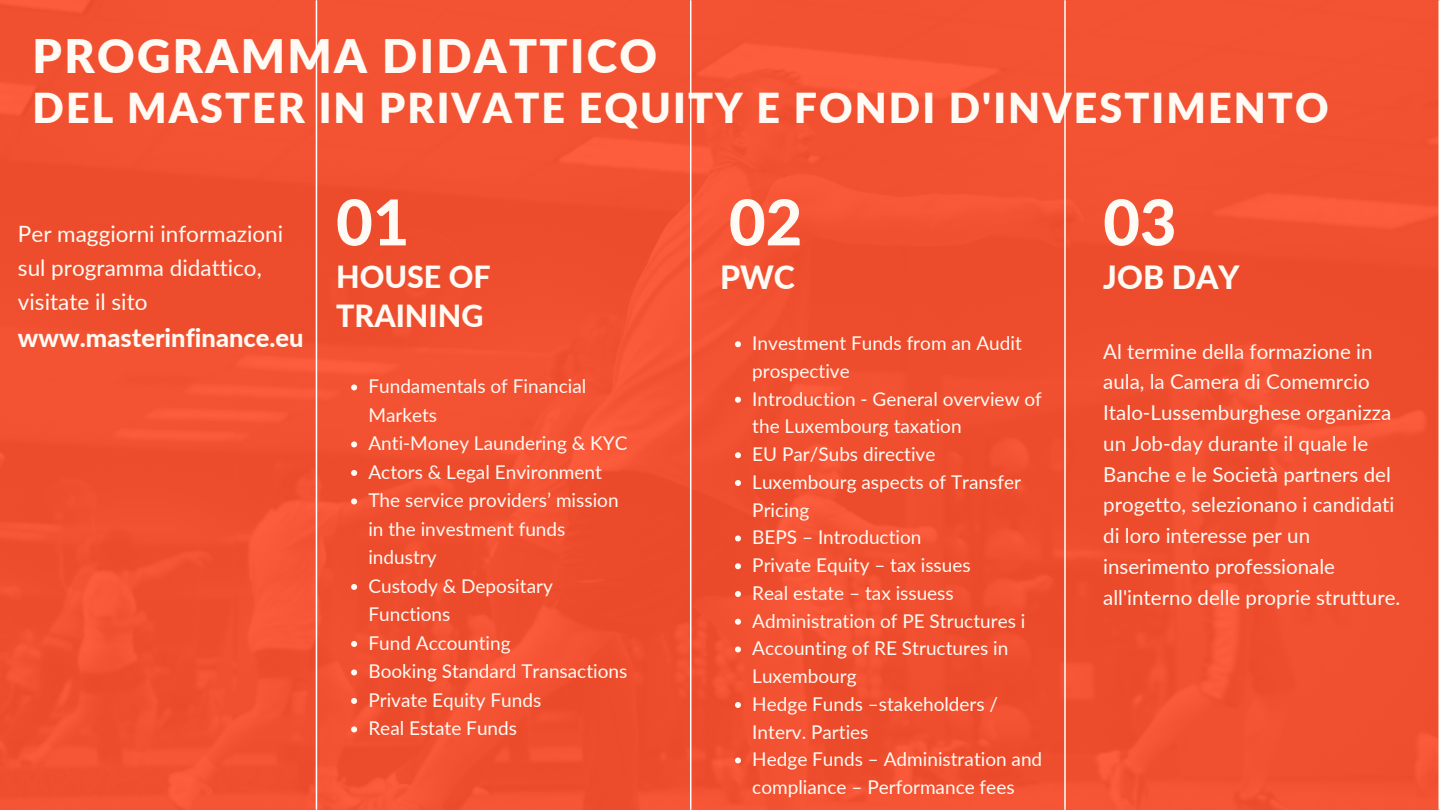
<style>
.page{position:relative;width:1440px;height:810px;background:#f15030}
.page>*{position:absolute;margin:0;border:0;box-sizing:border-box;transform-origin:0 0}
.t1{font:800 63.2px "Lato";color:#fffaf4}
.t2{font:900 46.2px "Lato";letter-spacing:.05em;color:#fffaf4}
.t3{font:900 41.2px "Lato";letter-spacing:.05em;color:#fffaf4}
.t4{font:800 32px "Lato";color:#fffaf4}
.t5{font:800 30.5px/39px "Lato";color:#fffaf4}
.t6{font:800 25.5px "Lato";color:#fffaf4}
.t7{font:22.5px/33.8px "Lato";color:#fffaf4}
.t8{font:20.5px/30.8px "Lato";color:#fffaf4}
.t9{font:19px/27.8px "Lato";color:#fffaf4}
</style>
<div class="page">
<svg style="left:351px;top:384px;width:6px;height:6px"></svg>
<svg style="left:351px;top:441px;width:6px;height:6px"></svg>
<svg style="left:351px;top:470px;width:6px;height:6px"></svg>
<svg style="left:351px;top:498px;width:6px;height:6px"></svg>
<svg style="left:351px;top:584px;width:6px;height:6px"></svg>
<svg style="left:351px;top:641px;width:6px;height:6px"></svg>
<svg style="left:351px;top:669px;width:6px;height:6px"></svg>
<svg style="left:351px;top:698px;width:6px;height:6px"></svg>
<svg style="left:351px;top:726px;width:6px;height:6px"></svg>
<svg style="left:735px;top:341px;width:6px;height:6px"></svg>
<svg style="left:735px;top:397px;width:6px;height:6px"></svg>
<svg style="left:735px;top:452px;width:6px;height:6px"></svg>
<svg style="left:735px;top:480px;width:6px;height:6px"></svg>
<svg style="left:735px;top:535px;width:6px;height:6px"></svg>
<svg style="left:735px;top:563px;width:6px;height:6px"></svg>
<svg style="left:735px;top:591px;width:6px;height:6px"></svg>
<svg style="left:735px;top:619px;width:6px;height:6px"></svg>
<svg style="left:735px;top:646px;width:6px;height:6px"></svg>
<svg style="left:735px;top:702px;width:6px;height:6px"></svg>
<svg style="left:735px;top:757px;width:6px;height:6px"></svg>
<hr style="left:316px;top:1px;width:1px;height:808px;background:#fff">
<hr style="left:690px;top:1px;width:1px;height:808px;background:#fff">
<hr style="left:1064px;top:1px;width:2px;height:808px;background:#fff">
<hr style="left:1438px;top:1px;width:2px;height:808px;background:#fff">
<p class="t2" style="left:33px;top:27px;width:626px">PROGRAMMA DIDATTICO</p>
<p class="t3" style="left:33px;top:82px;width:1297px">DEL MASTER IN PRIVATE EQUITY E FONDI D'INVESTIMENTO</p>
<p class="t7" style="left:18px;top:217px;width:267px">Per maggiorni informazioni sul programma didattico, visitate il sito</p>
<p class="t6" style="left:18px;top:321px;width:287px">www.masterinfinance.eu</p>
<p class="t1" style="left:336px;top:183px;width:75px">01</p>
<p class="t1" style="left:729px;top:183px;width:75px">02</p>
<p class="t1" style="left:1103px;top:183px;width:75px">03</p>
<p class="t5" style="left:336px;top:257px;width:156px">HOUSE OF<br>TRAINING</p>
<p class="t9" style="left:368px;top:372px;width:219px;line-height:28.5px">Fundamentals of Financial<br>Markets</p>
<h1 class="t9" style="left:368px;top:429px;width:260px">Anti-Money Laundering &amp; KYC</h1>
<p class="t9" style="left:368px;top:458px;width:235px">Actors &amp; Legal Environment</p>
<p class="t9" style="left:368px;top:486px;width:252px;line-height:28.5px">The service providers’ mission in the investment funds industry</p>
<p class="t9" style="left:368px;top:571px;width:186px;line-height:28.5px">Custody &amp; Depositary<br>Functions</p>
<h3 class="t9" style="left:368px;top:629px;width:144px">Fund Accounting</h3>
<p class="t9" style="left:368px;top:657px;width:260px">Booking Standard Transactions</p>
<p class="t9" style="left:368px;top:686px;width:174px">Private Equity Funds</p>
<p class="t9" style="left:368px;top:714px;width:150px">Real Estate Funds</p>
<p class="t4" style="left:720px;top:258px;width:76px">PWC</p>
<p class="t9" style="left:752px;top:329px;width:271px">Investment Funds from an Audit prospective</p>
<p class="t9" style="left:752px;top:384px;width:291px">Introduction - General overview of the Luxembourg taxation</p>
<p class="t9" style="left:752px;top:440px;width:185px">EU Par/Subs directive</p>
<p class="t9" style="left:752px;top:468px;width:270px">Luxembourg aspects of Transfer<br>Pricing</p>
<p class="t9" style="left:752px;top:523px;width:171px">BEPS – Introduction</p>
<p class="t9" style="left:752px;top:551px;width:220px">Private Equity – tax issues</p>
<p class="t9" style="left:752px;top:579px;width:203px">Real estate – tax issuess</p>
<p class="t9" style="left:752px;top:606px;width:275px">Administration of PE Structures i</p>
<p class="t9" style="left:752px;top:634px;width:257px">Accounting of RE Structures in<br>Luxembourg</p>
<p class="t9" style="left:752px;top:690px;width:247px">Hedge Funds –stakeholders /<br>Interv. Parties</p>
<p class="t9" style="left:752px;top:745px;width:291px">Hedge Funds – Administration and compliance – Performance fees</p>
<p class="t4" style="left:1103px;top:258px;width:138px">JOB DAY</p>
<p class="t8" style="left:1103px;top:335px;width:299px">Al termine della formazione in aula, la Camera di Comemrcio<br>Italo-Lussemburghese organizza un Job-day durante il quale le<br>Banche e le Società partners del progetto, selezionano i candidati di loro interesse per un inserimento professionale all'interno delle proprie strutture.</p>
</div>
